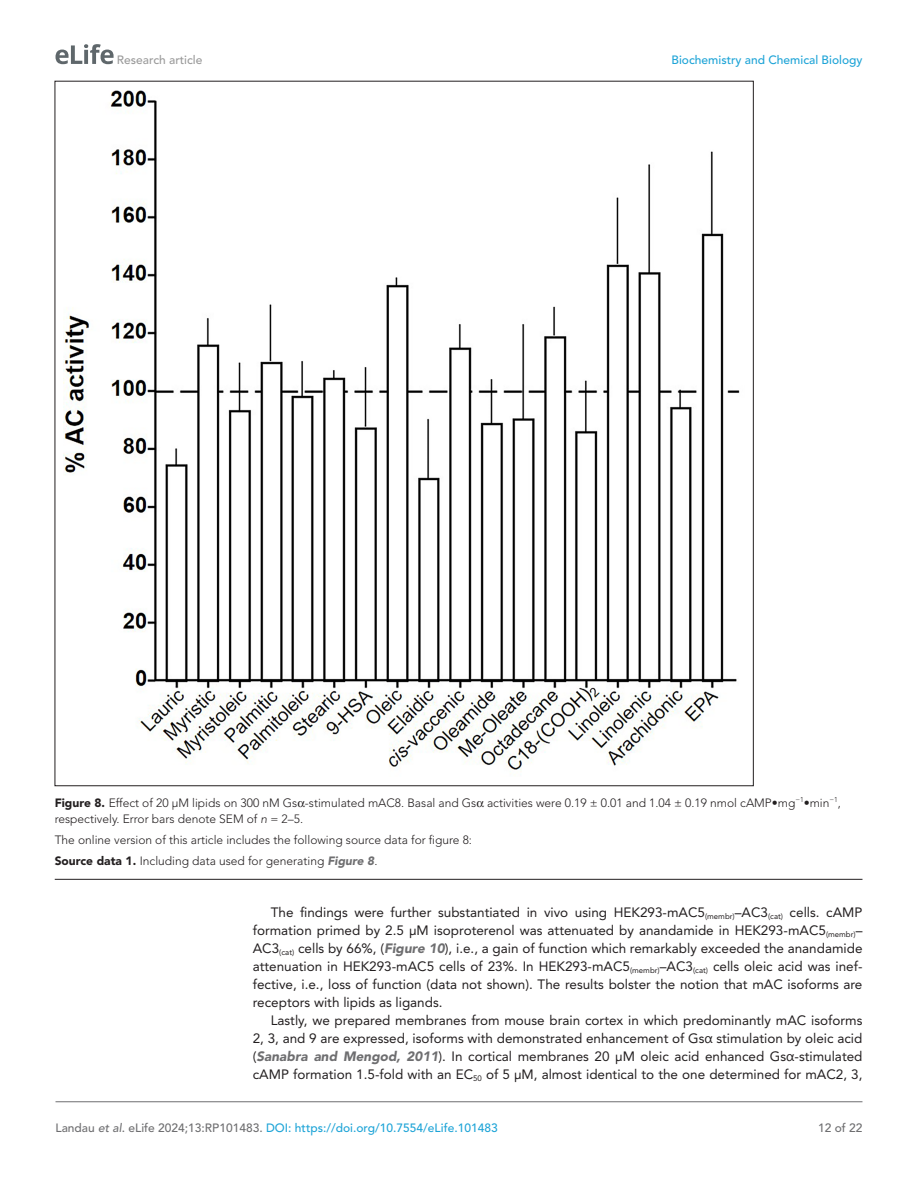
<style>
.page{position:relative;width:918px;height:1188px;background:#fff}
.page>*{position:absolute;margin:0;border:0;box-sizing:border-box;transform-origin:0 0}
.t1{font:13.5px/18px "Avenir LT Std";color:#231f20;text-align:justify}
.t2{font:300 12px/16.5px "Avenir LT Std";color:#231f20}
.t3{font:500 12px "Avenir LT Std";color:#1ea4d7}
.t4{font:500 12px "Avenir LT Std";color:#9a9a9a}
.t5{font:500 12px "Avenir LT Std";color:#6e6e70}
.s1{font-weight:900}
.s2{font-style:italic}
.s3{font-weight:900;font-style:italic;color:#6e6e70}
.s4{font-family:"Segoe UI"}
.s5{color:#6e6e70}
.s6{font-style:italic;color:#6e6e70}
</style>
<div class="page">
<svg style="left:56px;top:44px;width:58px;height:20px"></svg>
<hr style="left:56px;top:1101px;width:806px;height:1px;background:#6e6e70">
<hr style="left:55px;top:879px;width:807px;height:1px;background:#231f20">
<img style="left:64px;top:90px;width:676px;height:680px">
<p class="t4" style="left:117px;top:53px;width:87px">Research article</p>
<p class="t3" style="left:672px;top:53px;width:192px">Biochemistry and Chemical Biology</p>
<p class="t2" style="left:55px;top:795px;width:788px"><span class="s1">Figure 8.</span> Effect of 20 µM lipids on 300 nM Gs -stimulated mAC8. Basal and Gs activities were 0.19 ± 0.01 and 1.04 ± 0.19 nmol cAMP•mg<sup>−1</sup>•min<sup>−1</sup>, respectively. Error bars denote SEM of <span class="s2">n</span> = 2–5.</p>
<p class="t2" style="left:55px;top:830px;width:419px;line-height:21px">The online version of this article includes the following source data for figure 8:<br><span class="s1">Source data 1.</span> Including data used for generating <span class="s3">Figure 8</span>.</p>
<p class="t1" style="left:253px;top:904px;width:611px;text-indent:18px">The findings were further substantiated in vivo using HEK293-mAC5<sub>(membr)</sub>–AC3<sub>(cat)</sub> cells. cAMP formation primed by 2.5 µM isoproterenol was attenuated by anandamide in HEK293-mAC5<sub>(membr)</sub>– AC3<sub>(cat)</sub> cells by 66%, (<span class="s3">Figure 10</span>), i.e., a gain of function which remarkably exceeded the anandamide attenuation in HEK293-mAC5 cells of 23%. In HEK293-mAC5<sub>(membr)</sub>–AC3<sub>(cat)</sub> cells oleic acid was inef&shy;fective, i.e., loss of function (data not shown). The results bolster the notion that mAC isoforms are receptors with lipids as ligands.</p>
<p class="t1" style="left:253px;top:1012px;width:611px;text-indent:18px">Lastly, we prepared membranes from mouse brain cortex in which predominantly mAC isoforms 2, 3, and 9 are expressed, isoforms with demonstrated enhancement of Gs<span class="s4">α</span> stimulation by oleic acid (<span class="s3">Sanabra and Mengod, 2011</span>). In cortical membranes 20 µM oleic acid enhanced Gs<span class="s4">α</span>-stimulated cAMP formation 1.5-fold with an EC<sub>50</sub> of 5 μM, almost identical to the one determined for mAC2, 3,</p>
<p class="t3" style="left:56px;top:1121px;width:444px"><span class="s5">Landau</span> <span class="s6">et al</span><span class="s5">. eLife 2024;13:RP101483.</span> DOI: https://doi.org/10.7554/eLife.101483</p>
<p class="t5" style="left:818px;top:1121px;width:46px">12 of 22</p>
</div>
